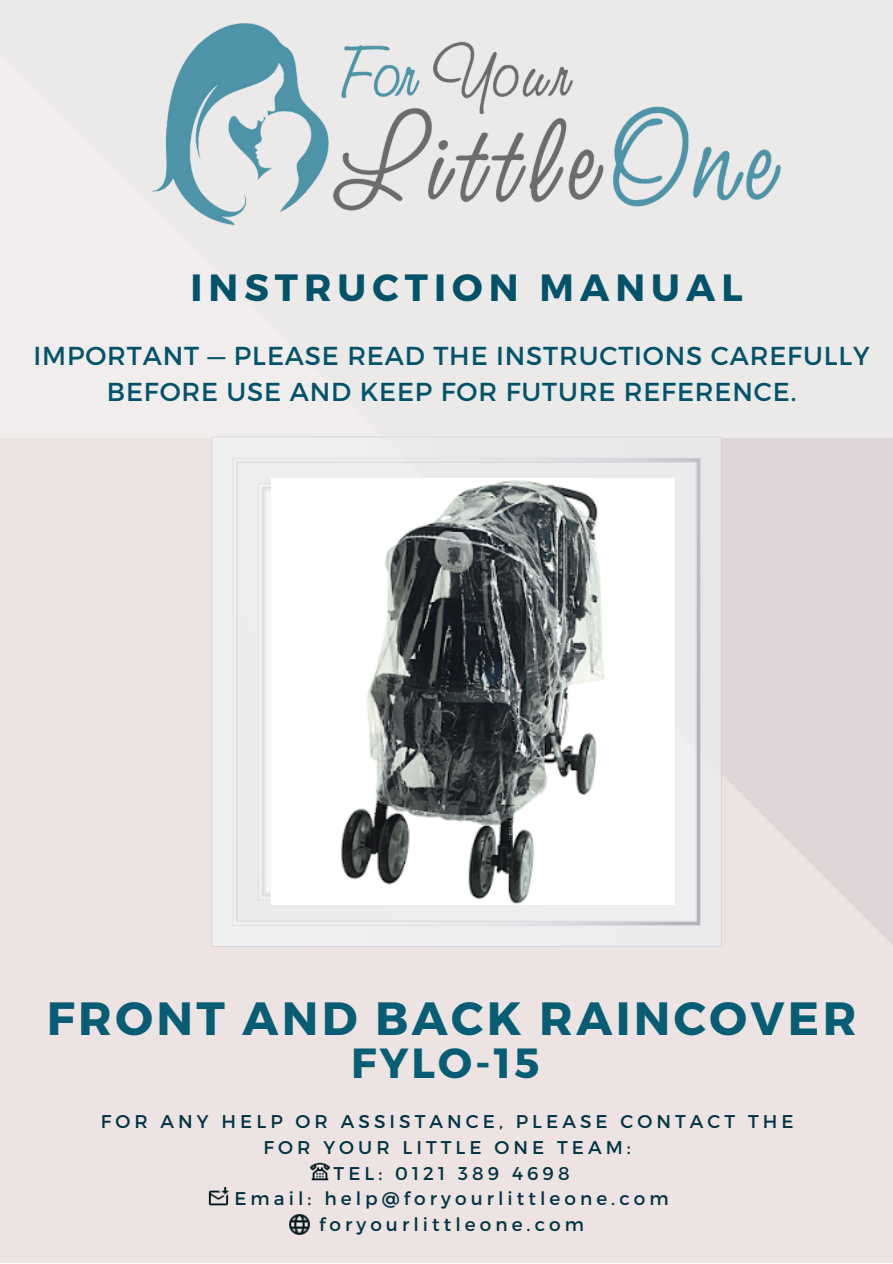
<style>
.page{position:relative;width:893px;height:1264px;background:#fff}
.page>*{position:absolute;margin:0;border:0;box-sizing:border-box;transform-origin:0 0}
.t1{font:700 46.65px "Montserrat";letter-spacing:.075em;color:#065d74}
.t2{font:700 42.15px "Montserrat";letter-spacing:.075em;color:#065d74}
.t3{font:700 37.95px "Montserrat";letter-spacing:.16em;color:#025369}
.t4{font:25.95px/36px "Montserrat";letter-spacing:.035em;color:#025369;text-align:center}
.t5{font:18.45px/25.8px "Montserrat";letter-spacing:.22em;color:#003442;text-align:center}
</style>
<div class="page">
<div style="left:0;top:0;width:892px;height:1262px;background:#ede3e3"></div>
<svg style="left:721px;top:437px;width:171px;height:510px;fill:#dfd7d7"></svg>
<div style="left:0;top:0;width:892px;height:437px;background:#ece9e9"></div>
<img style="left:151px;top:23px;width:631px;height:202px">
<img style="left:309px;top:1162px;width:22px;height:19px">
<img style="left:208px;top:1187px;width:21px;height:19px">
<img style="left:289px;top:1214px;width:21px;height:21px">
<div style="left:211px;top:436px;width:510px;height:511px;background:#ececee"></div>
<svg style="left:233px;top:458px;width:467px;height:467px"></svg>
<svg style="left:236px;top:461px;width:460px;height:460px;fill:#ececee"></svg>
<svg style="left:258px;top:483px;width:417px;height:417px"></svg>
<img style="left:272px;top:478px;width:402px;height:426px">
<h3 class="t3" style="left:190px;top:263px;width:553px">INSTRUCTION MANUAL</h3>
<h3 class="t4" style="left:33px;top:336px;width:837px">IMPORTANT — PLEASE READ THE INSTRUCTIONS CAREFULLY<br>BEFORE USE AND KEEP FOR FUTURE REFERENCE.</h3>
<h1 class="t1" style="left:47px;top:988px;width:811px">FRONT AND BACK RAINCOVER</h1>
<h2 class="t2" style="left:351px;top:1035px;width:190px">FYLO-15</h2>
<p class="t5" style="left:101px;top:1107px;width:694px">FOR ANY HELP OR ASSISTANCE, PLEASE CONTACT THE<br>FOR YOUR LITTLE ONE TEAM:<br>TEL: 0121 389 4698<br>Email: help@foryourlittleone.com foryourlittleone.com</p>
</div>
